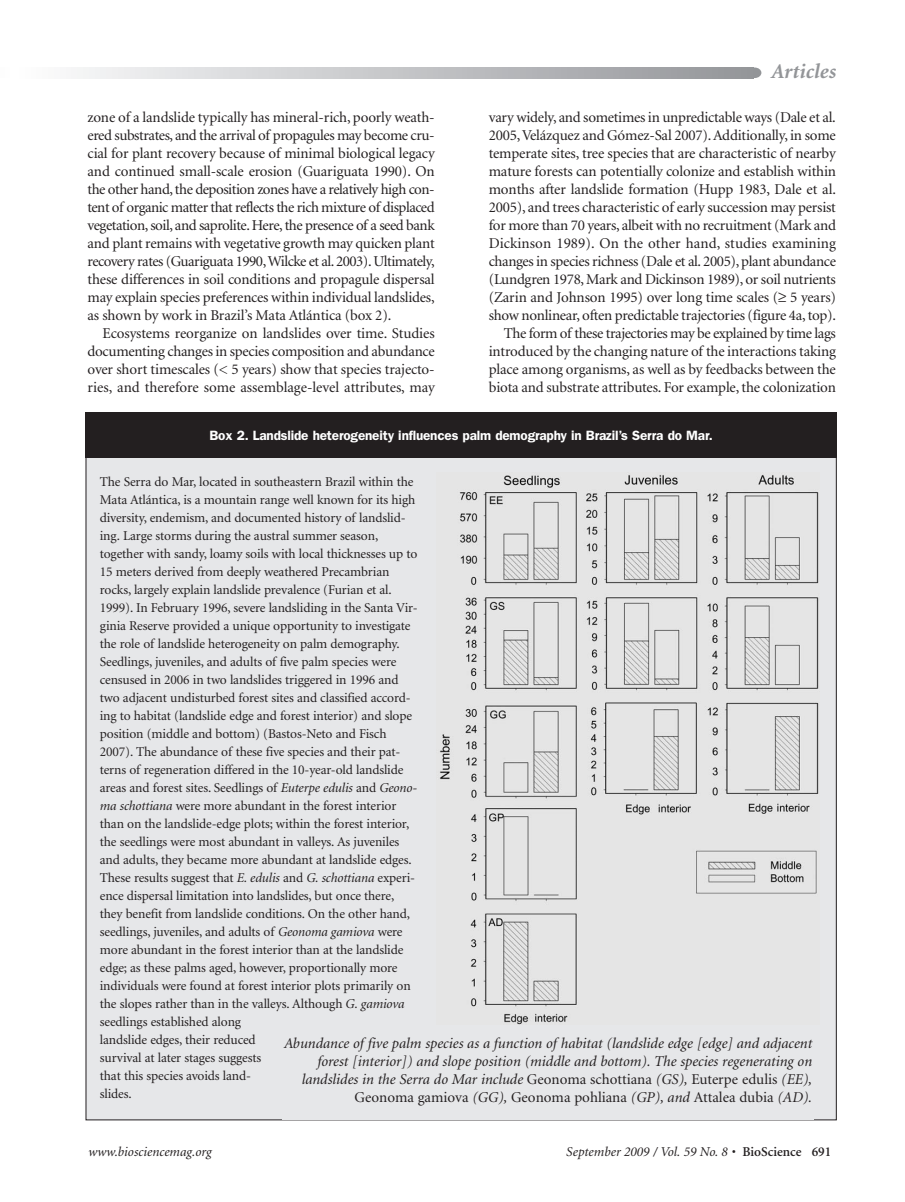
<style>
.page{position:relative;width:905px;height:1202px;background:#fff}
.page>*{position:absolute;margin:0;border:0;box-sizing:border-box;transform-origin:0 0}
.t1{font:italic 700 21px "Minion";color:#939598}
.t2{font:15px/18px "Minion";letter-spacing:-.015em;color:#231f20;text-align:justify}
.t3{font:italic 15px/18px "Minion";color:#231f20;text-align:right}
.t4{font:13.5px/18px "Minion";letter-spacing:-.01em;color:#231f20}
.t5{font:600 13.5px "Franklin Gothic";letter-spacing:-.01em;color:#fff}
.t6{font:italic 13.5px "Minion";color:#231f20}
.s1{font-style:italic}
.s2{font-style:normal}
.s3{font-weight:600;font-style:normal}
</style>
<div class="page">
<div style="left:748px;top:68px;width:13px;height:10px;background:#939598;border-radius:50%"></div>
<svg style="left:77px;top:68px;width:675px;height:10px;background:#c3c4c6"></svg>
<div style="left:86px;top:413px;width:750px;height:706px;background:#e6e7e9"></div>
<div style="left:86px;top:413px;width:750px;height:45px;background:#231f20"></div>
<img style="left:439px;top:474px;width:380px;height:550px">
<p class="t2" style="left:88px;top:109px;width:349px">zone of a landslide typically has mineral-rich, poorly weath&shy;ered substrates, and the arrival of propagules may become cru&shy;cial for plant recovery because of minimal biological legacy and continued small-scale erosion (Guariguata 1990). On the other hand, the deposition zones have a relatively high con&shy;tent of organic matter that reflects the rich mixture of displaced vegetation, soil, and saprolite. Here, the presence of a seed bank and plant remains with vegetative growth may quicken plant recovery rates (Guariguata 1990, Wilcke et al. 2003). Ultimately, these differences in soil conditions and propagule dispersal may explain species preferences within individual landslides, as shown by work in Brazil’s Mata Atlántica (box 2).</p>
<p class="t2" style="left:88px;top:325px;width:349px;text-indent:15px">Ecosystems reorganize on landslides over time. Studies documenting changes in species composition and abundance over short timescales (&lt; 5 years) show that species trajecto&shy;ries, and therefore some assemblage-level attributes, may</p>
<h1 class="t1" style="left:771px;top:63px;width:66px">Articles</h1>
<p class="t2" style="left:489px;top:109px;width:349px;text-align:right">vary widely, and sometimes in unpredictable ways (Dale et al.<br>2005, Velázquez and Gómez-Sal 2007). Additionally, in some temperate sites, tree species that are characteristic of nearby mature forests can potentially colonize and establish within months after landslide formation (Hupp 1983, Dale et al.<br>2005), and trees characteristic of early succession may persist for more than 70 years, albeit with no recruitment (Mark and Dickinson 1989). On the other hand, studies examining changes in species richness (Dale et al. 2005), plant abundance (Lundgren 1978, Mark and Dickinson 1989), or soil nutrients (Zarin and Johnson 1995) over long time scales (≥ 5 years) show nonlinear, often predictable trajectories (figure 4a, top).<br>The form of these trajectories may be explained by time lags introduced by the changing nature of the interactions taking place among organisms, as well as by feedbacks between the biota and substrate attributes. For example, the colonization</p>
<p class="t5" style="left:209px;top:431px;width:505px">Box 2. Landslide heterogeneity influences palm demography in Brazil’s Serra do Mar.</p>
<p class="t4" style="left:100px;top:473px;width:319px">The Serra do Mar, located in southeastern Brazil within the Mata Atlántica, is a mountain range well known for its high diversity, endemism, and documented history of landslid&shy;ing. Large storms during the austral summer season, together with sandy, loamy soils with local thicknesses up to 15 meters derived from deeply weathered Precambrian rocks, largely explain landslide prevalence (Furian et al.<br>1999). In February 1996, severe landsliding in the Santa Vir&shy;ginia Reserve provided a unique opportunity to investigate the role of landslide heterogeneity on palm demography.<br>Seedlings, juveniles, and adults of five palm species were censused in 2006 in two landslides triggered in 1996 and two adjacent undisturbed forest sites and classified accord&shy;ing to habitat (landslide edge and forest interior) and slope position (middle and bottom) (Bastos-Neto and Fisch 2007). The abundance of these five species and their pat&shy;terns of regeneration differed in the 10-year-old landslide areas and forest sites. Seedlings of <span class="s1">Euterpe edulis</span> and <span class="s1">Geono&shy;ma schottiana</span> were more abundant in the forest interior than on the landslide-edge plots; within the forest interior, the seedlings were most abundant in valleys. As juveniles and adults, they became more abundant at landslide edges.<br>These results suggest that <span class="s1">E. edulis</span> and <span class="s1">G. schottiana</span> experi&shy;ence dispersal limitation into landslides, but once there, they benefit from landslide conditions. On the other hand, seedlings, juveniles, and adults of <span class="s1">Geonoma gamiova</span> were more abundant in the forest interior than at the landslide edge; as these palms aged, however, proportionally more individuals were found at forest interior plots primarily on the slopes rather than in the valleys. Although <span class="s1">G. gamiova </span>seedlings established along<br>landslide edges, their reduced<br>survival at later stages suggests<br>that this species avoids land-<br>slides.</p>
<p class="t3" style="left:284px;top:1035px;width:529px">Abundance of five palm species as a function of habitat (landslide edge [edge] and adjacent forest [interior]) and slope position (middle and bottom). The species regenerating on landslides in the Serra do Mar include <span class="s2">Geonoma schottiana</span> (GS), <span class="s2">Euterpe edulis</span> (EE), <span class="s2">Geonoma gamiova</span> (GG), <span class="s2">Geonoma pohliana</span> (GP), and <span class="s2">Attalea dubia</span> (AD).</p>
<p class="t6" style="left:88px;top:1146px;width:125px">www.biosciencemag.org</p>
<p class="t6" style="left:566px;top:1146px;width:266px">September 2009 / Vol. 59 No. 8 • <span class="s3">BioScience 691</span></p>
</div>
